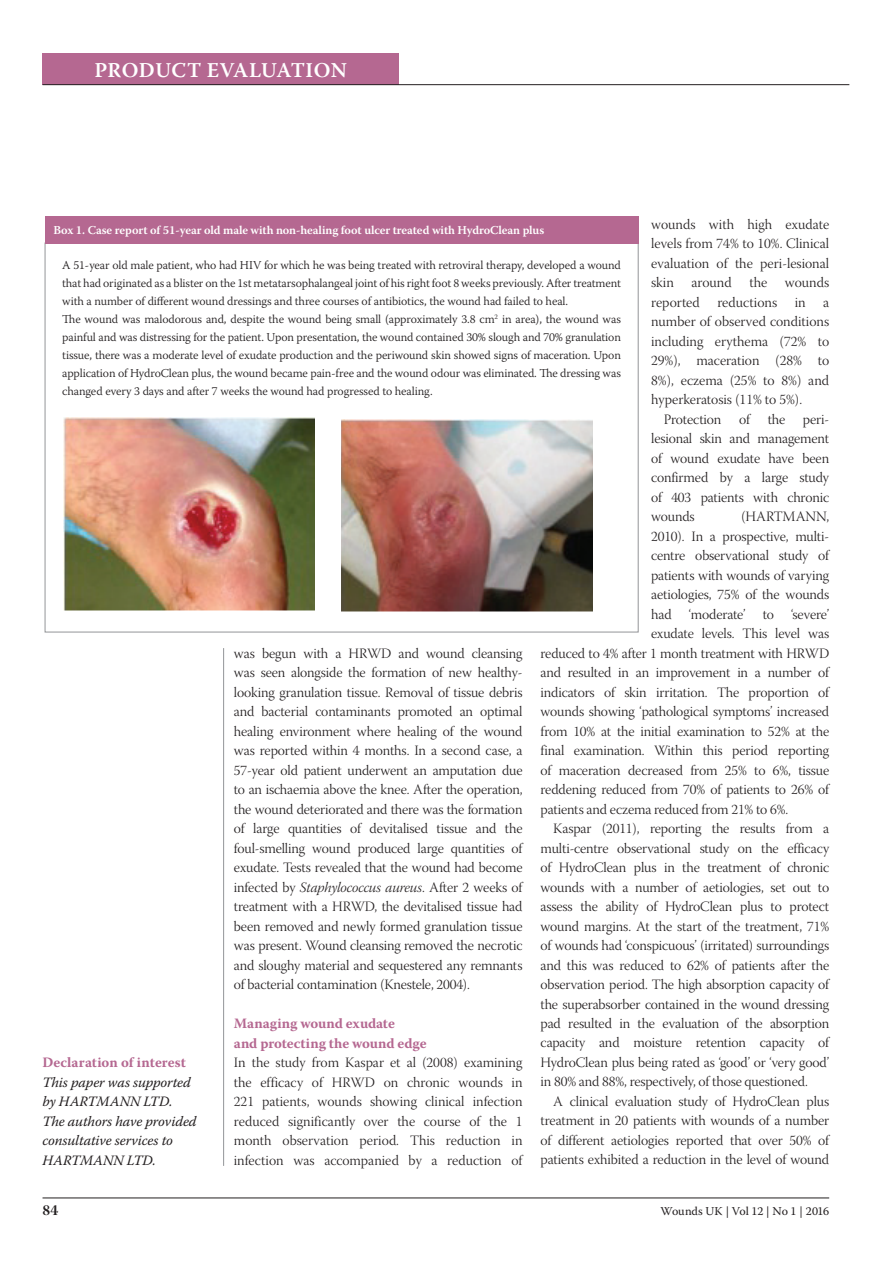
<style>
.page{position:relative;width:893px;height:1263px;background:#fff}
.page>*{position:absolute;margin:0;border:0;box-sizing:border-box;transform-origin:0 0}
.t1{font:600 21px "Warnock Pro";letter-spacing:.02em;color:#fff}
.t2{font:15px "Warnock Pro Bold Subh";color:#231f20}
.t3{font:14.25px/19.5px "Warnock Pro Light Subh";letter-spacing:-.01em;color:#231f20;text-align:justify}
.t4{font:italic 14.25px/19.5px "Warnock Pro";letter-spacing:-.01em;color:#231f20}
.t5{font:700 14.25px/19.5px "Warnock Pro";color:#b56891}
.t6{font:300 12px/18px "Warnock Pro";letter-spacing:-.01em;color:#231f20}
.t7{font:600 12px "Warnock Pro";letter-spacing:-.01em;color:#fff}
.t8{font:12px "Warnock Pro";letter-spacing:-.005em;color:#231f20}
.s1{font-family:"Warnock Pro Light It Subh"}
</style>
<div class="page">
<hr style="left:43px;top:1197px;width:786px;height:1px;background:#231f20">
<div style="left:43px;top:53px;width:356px;height:32px;background:#b56891"></div>
<hr style="left:43px;top:84px;width:806px;height:1px;background:#231f20">
<hr style="left:223px;top:648px;width:1px;height:518px;background:#939598">
<img style="left:63px;top:418px;width:251px;height:193px">
<img style="left:341px;top:419px;width:251px;height:193px">
<div style="left:45px;top:216px;width:593px;height:27px;background:#b56891"></div>
<h1 class="t1" style="left:94px;top:57px;width:254px">PRODUCT EVALUATION</h1>
<p class="t3" style="left:651px;top:216px;width:180px">wounds with high exudate levels from 74% to 10%. Clinical evaluation of the peri-lesional skin around the wounds reported reductions in a number of observed conditions including erythema (72% to 29%), maceration (28% to 8%), eczema (25% to 8%) and hyperkeratosis (11% to 5%).</p>
<p class="t3" style="left:651px;top:411px;width:180px;text-indent:13px">Protection of the peri&shy;lesional skin and management of wound exudate have been confirmed by a large study of 403 patients with chronic wounds</p>
<p class="t7" style="left:53px;top:223px;width:492px">Box 1. Case report of 51-year old male with non-healing foot ulcer treated with HydroClean plus</p>
<p class="t6" style="left:62px;top:256px;width:560px">A 51-year old male patient, who had HIV for which he was being treated with retroviral therapy, developed a wound that had originated as a blister on the 1st metatarsophalangeal joint of his right foot 8 weeks previously. After treatment with a number of different wound dressings and three courses of antibiotics, the wound had failed to heal.<br>The wound was malodorous and, despite the wound being small (approximately 3.8 cm<sup>2</sup> in area), the wound was painful and was distressing for the patient. Upon presentation, the wound contained 30% slough and 70% granulation tissue, there was a moderate level of exudate production and the periwound skin showed signs of maceration. Upon application of HydroClean plus, the wound became pain-free and the wound odour was eliminated. The dressing was changed every 3 days and after 7 weeks the wound had progressed to healing.</p>
<p class="t3" style="left:741px;top:508px;width:90px">(HARTMANN,</p>
<p class="t3" style="left:651px;top:528px;width:180px">2010). In a prospective, multi-</p>
<p class="t3" style="left:651px;top:547px;width:180px">centre observational study of</p>
<p class="t3" style="left:651px;top:567px;width:180px">patients with wounds of varying</p>
<p class="t3" style="left:651px;top:586px;width:180px">aetiologies, 75% of the wounds</p>
<p class="t3" style="left:651px;top:606px;width:180px">had ‘moderate’ to ‘severe’</p>
<p class="t3" style="left:651px;top:625px;width:180px">exudate levels. This level was</p>
<p class="t3" style="left:541px;top:645px;width:290px">reduced to 4% after 1 month treatment with HRWD</p>
<p class="t3" style="left:541px;top:664px;width:290px">and resulted in an improvement in a number of</p>
<p class="t3" style="left:541px;top:684px;width:290px">indicators of skin irritation. The proportion of</p>
<p class="t3" style="left:541px;top:703px;width:290px">wounds showing ‘pathological symptoms’ increased</p>
<p class="t3" style="left:541px;top:723px;width:290px">from 10% at the initial examination to 52% at the</p>
<p class="t3" style="left:541px;top:742px;width:290px">final examination. Within this period reporting</p>
<p class="t3" style="left:541px;top:762px;width:290px">of maceration decreased from 25% to 6%, tissue</p>
<p class="t3" style="left:541px;top:781px;width:290px">reddening reduced from 70% of patients to 26% of</p>
<p class="t3" style="left:541px;top:801px;width:249px">patients and eczema reduced from 21% to 6%.</p>
<p class="t3" style="left:553px;top:820px;width:277px">Kaspar (2011), reporting the results from a</p>
<p class="t3" style="left:541px;top:840px;width:290px">multi-centre observational study on the efficacy</p>
<p class="t3" style="left:541px;top:859px;width:290px">of HydroClean plus in the treatment of chronic</p>
<p class="t3" style="left:541px;top:879px;width:290px">wounds with a number of aetiologies, set out to</p>
<p class="t3" style="left:541px;top:898px;width:290px">assess the ability of HydroClean plus to protect</p>
<p class="t3" style="left:541px;top:918px;width:290px">wound margins. At the start of the treatment, 71%</p>
<p class="t3" style="left:541px;top:937px;width:290px">of wounds had ‘conspicuous’ (irritated) surroundings</p>
<p class="t3" style="left:541px;top:957px;width:290px">and this was reduced to 62% of patients after the</p>
<p class="t3" style="left:541px;top:976px;width:290px">observation period. The high absorption capacity of</p>
<p class="t3" style="left:541px;top:996px;width:290px">the superabsorber contained in the wound dressing</p>
<p class="t3" style="left:541px;top:1015px;width:290px">pad resulted in the evaluation of the absorption</p>
<p class="t3" style="left:541px;top:1035px;width:290px">capacity and moisture retention capacity of</p>
<p class="t3" style="left:541px;top:1054px;width:290px">HydroClean plus being rated as ‘good’ or ‘very good’</p>
<p class="t3" style="left:541px;top:1074px;width:269px">in 80% and 88%, respectively, of those questioned.</p>
<p class="t3" style="left:553px;top:1093px;width:277px">A clinical evaluation study of HydroClean plus</p>
<p class="t3" style="left:541px;top:1113px;width:290px">treatment in 20 patients with wounds of a number</p>
<p class="t3" style="left:541px;top:1132px;width:290px">of different aetiologies reported that over 50% of</p>
<p class="t3" style="left:541px;top:1152px;width:290px">patients exhibited a reduction in the level of wound</p>
<p class="t3" style="left:234px;top:645px;width:290px">was begun with a HRWD and wound cleansing was seen alongside the formation of new healthy&shy;looking granulation tissue. Removal of tissue debris and bacterial contaminants promoted an optimal healing environment where healing of the wound was reported within 4 months. In a second case, a 57-year old patient underwent an amputation due to an ischaemia above the knee. After the operation, the wound deteriorated and there was the formation of large quantities of devitalised tissue and the foul-smelling wound produced large quantities of exudate. Tests revealed that the wound had become infected by <span class="s1">Staphylococcus aureus</span>. After 2 weeks of treatment with a HRWD, the devitalised tissue had been removed and newly formed granulation tissue was present. Wound cleansing removed the necrotic and sloughy material and sequestered any remnants of bacterial contamination (Knestele, 2004).</p>
<p class="t5" style="left:234px;top:1013px;width:194px">Managing wound exudate<br>and protecting the wound edge</p>
<p class="t3" style="left:234px;top:1054px;width:290px">In the study from Kaspar et al (2008) examining the efficacy of HRWD on chronic wounds in 221 patients, wounds showing clinical infection reduced significantly over the course of the 1 month observation period. This reduction in infection was accompanied by a reduction of</p>
<p class="t5" style="left:42px;top:1053px;width:145px">Declaration of interest</p>
<p class="t4" style="left:42px;top:1072px;width:156px">This paper was supported by HARTMANN LTD.<br>The authors have provided consultative services to<br>HARTMANN LTD.</p>
<p class="t2" style="left:43px;top:1201px;width:17px">84</p>
<p class="t8" style="left:661px;top:1204px;width:170px">Wounds UK | Vol 12 | No 1 | 2016</p>
</div>
